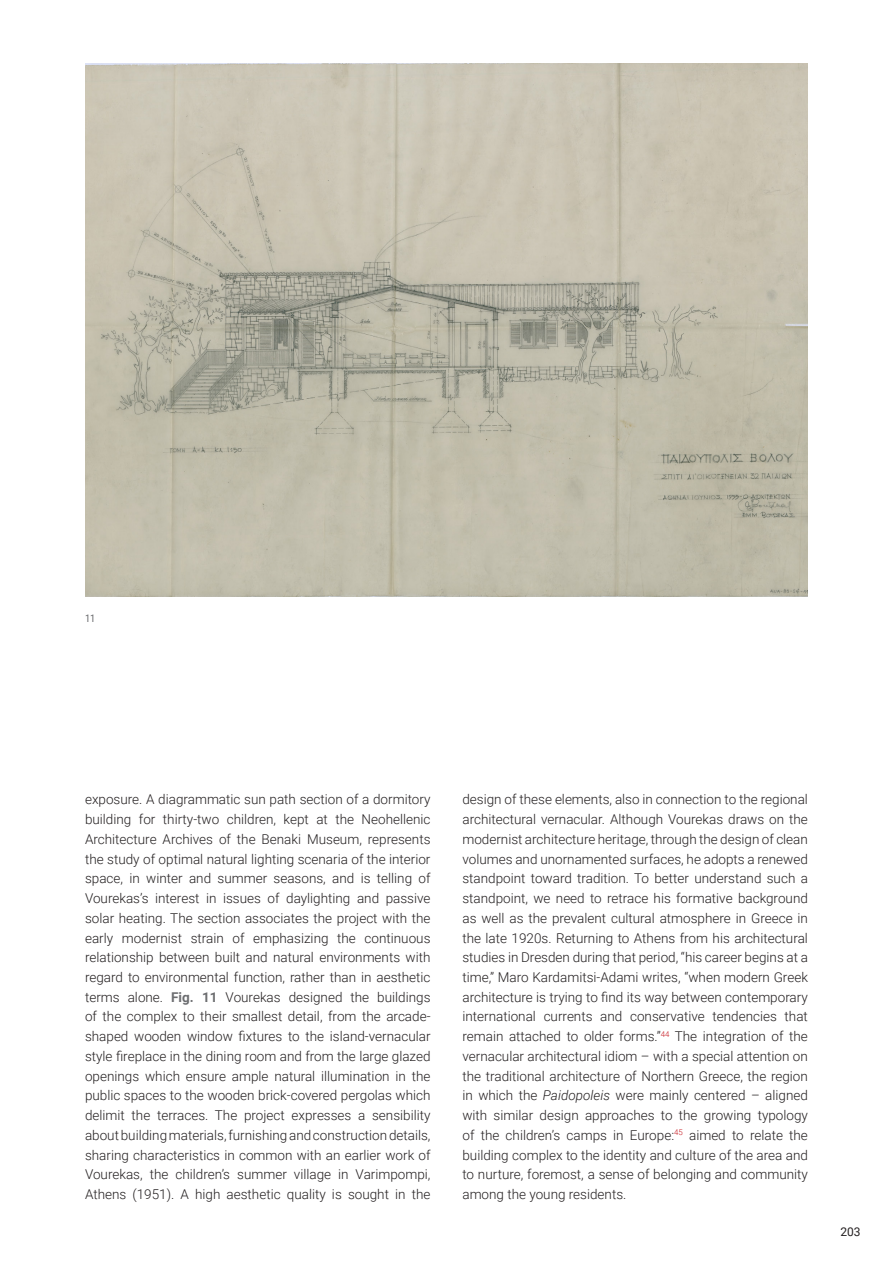
<style>
.page{position:relative;width:893px;height:1263px;background:#fff}
.page>*{position:absolute;margin:0;border:0;box-sizing:border-box;transform-origin:0 0}
.t1{font:300 13.5px/19.8px "Roboto";color:#231f20;text-align:justify}
.t2{font:12px "Roboto";color:#231f20}
.paper{font:10.5px "Roboto Condensed";color:#6c6d70}
.s1{font-weight:700;color:#6c6d70}
.s2{font-style:italic}
</style>
<div class="page">
<img style="left:85px;top:64px;width:723px;height:533px">
<p class="paper" style="left:85px;top:611px;width:12px">11</p>
<p class="t1" style="left:85px;top:789px;width:347px">exposure. A diagrammatic sun path section of a dormitory building for thirty-two children, kept at the Neohellenic Architecture Archives of the Benaki Museum, represents the study of optimal natural lighting scenaria of the interior space, in winter and summer seasons, and is telling of Vourekas’s interest in issues of daylighting and passive solar heating. The section associates the project with the early modernist strain of emphasizing the continuous relationship between built and natural environments with regard to environmental function, rather than in aesthetic terms alone. <span class="s1">Fig. 11</span> Vourekas designed the buildings of the complex to their smallest detail, from the arcade&shy;shaped wooden window fixtures to the island-vernacular style fireplace in the dining room and from the large glazed openings which ensure ample natural illumination in the public spaces to the wooden brick-covered pergolas which delimit the terraces. The project expresses a sensibility about building materials, furnishing and construction details, sharing characteristics in common with an earlier work of Vourekas, the children’s summer village in Varimpompi, Athens (1951). A high aesthetic quality is sought in the</p>
<p class="t1" style="left:462px;top:789px;width:347px">design of these elements, also in connection to the regional architectural vernacular. Although Vourekas draws on the modernist architecture heritage, through the design of clean volumes and unornamented surfaces, he adopts a renewed standpoint toward tradition. To better understand such a standpoint, we need to retrace his formative background as well as the prevalent cultural atmosphere in Greece in the late 1920s. Returning to Athens from his architectural studies in Dresden during that period, “his career begins at a time,” Maro Kardamitsi-Adami writes, “when modern Greek architecture is trying to find its way between contemporary international currents and conservative tendencies that remain attached to older forms.”<sup>44</sup> The integration of the vernacular architectural idiom – with a special attention on the traditional architecture of Northern Greece, the region in which the <span class="s2">Paidopoleis</span> were mainly centered – aligned with similar design approaches to the growing typology of the children’s camps in Europe:<sup>45</sup> aimed to relate the building complex to the identity and culture of the area and to nurture, foremost, a sense of belonging and community among the young residents.</p>
<p class="t2" style="left:840px;top:1223px;width:22px">203</p>
</div>
